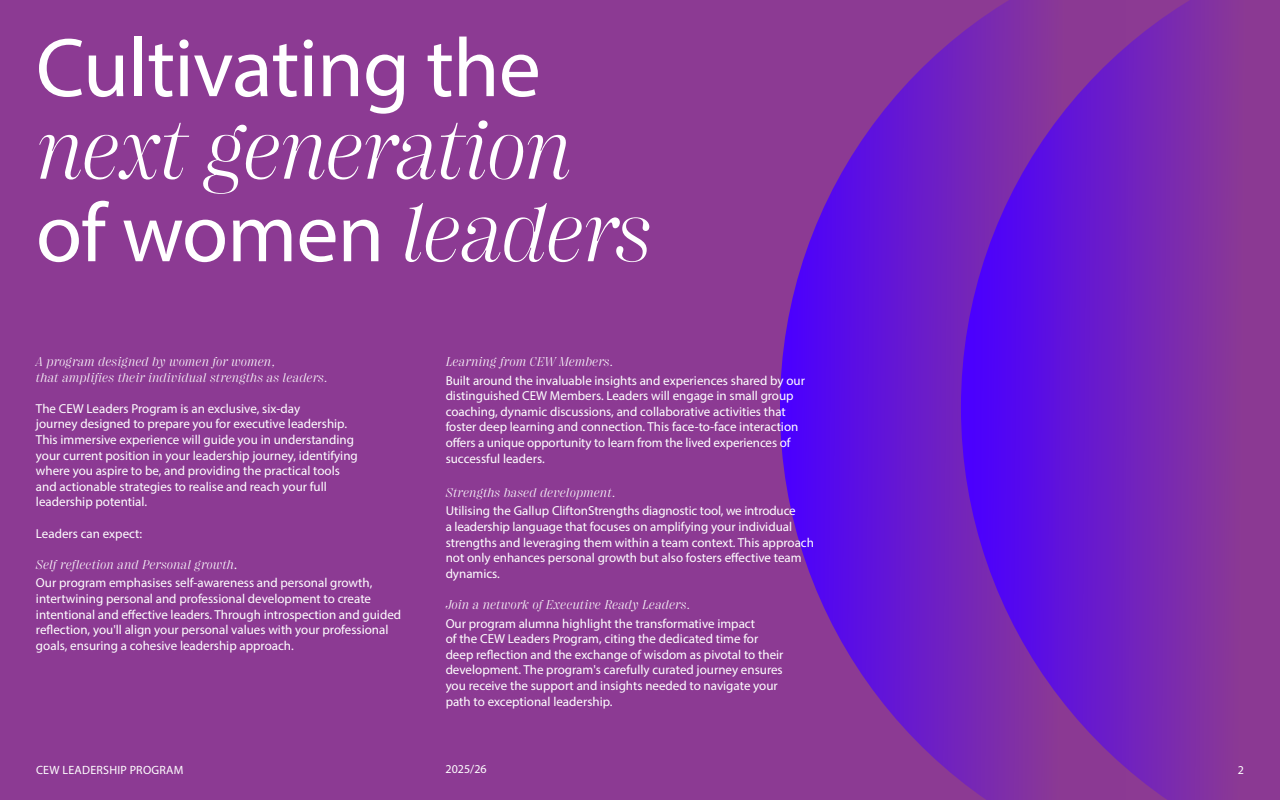
<style>
.page{position:relative;width:1280px;height:800px;background:#8c3a93}
.page>*{position:absolute;margin:0;border:0;box-sizing:border-box;transform-origin:0 0}
.t1{font:84px "Myriad Pro";letter-spacing:-.01em;color:#fff}
.t2{font:italic 300 84px "PP Right Didone";letter-spacing:-.03em;color:#fff}
.t3{font:13px/15.6px "Myriad Pro";color:#fff}
.t4{font:italic 300 13px/15.6px "PP Right Didone";color:#fff}
.t5{font:12px "Myriad Pro";letter-spacing:.02em;color:#fff}
.s1{font-family:"PP Right Didone";font-weight:300;font-style:italic}
.s2{font-family:"Myriad Pro";font-weight:400;font-style:normal}
</style>
<div class="page">
<svg style="left:780px;top:34px;width:181px;height:747px"></svg>
<svg style="left:961px;top:0;width:259px;height:800px"></svg>
<h1 class="t1" style="left:36px;top:16px;width:506px">Cultivating the</h1>
<h1 class="t2" style="left:36px;top:104px;width:538px">next generation</h1>
<h1 class="t1" style="left:36px;top:181px;width:619px">of women <span class="s1">leaders</span></h1>
<p class="t4" style="left:36px;top:354px;width:294px">A program designed by women for women,<br>that amplifies their individual strengths as leaders.</p>
<p class="t3" style="left:36px;top:401px;width:323px">The CEW Leaders Program is an exclusive, six-day<br>journey designed to prepare you for executive leadership.<br>This immersive experience will guide you in understanding your current position in your leadership journey, identifying where you aspire to be, and providing the practical tools and actionable strategies to realise and reach your full leadership potential.</p>
<p class="t3" style="left:36px;top:525px;width:108px">Leaders can expect:</p>
<p class="t4" style="left:36px;top:557px;width:202px">Self reflection and Personal growth<span class="s2">.</span></p>
<p class="t3" style="left:36px;top:575px;width:367px">Our program emphasises self-awareness and personal growth, intertwining personal and professional development to create intentional and effective leaders. Through introspection and guided reflection, you'll align your personal values with your professional goals, ensuring a cohesive leadership approach.</p>
<p class="t4" style="left:446px;top:354px;width:170px">Learning from CEW Members.</p>
<p class="t3" style="left:446px;top:372px;width:361px">Built around the invaluable insights and experiences shared by our distinguished CEW Members. Leaders will engage in small group coaching, dynamic discussions, and collaborative activities that foster deep learning and connection. This face-to-face interaction offers a unique opportunity to learn from the lived experiences of successful leaders.</p>
<p class="t4" style="left:446px;top:485px;width:172px">Strengths based development.</p>
<p class="t3" style="left:446px;top:503px;width:370px">Utilising the Gallup CliftonStrengths diagnostic tool, we introduce<br>a leadership language that focuses on amplifying your individual strengths and leveraging them within a team context. This approach not only enhances personal growth but also fosters effective team dynamics.</p>
<p class="t4" style="left:446px;top:597px;width:247px">Join a network of Executive Ready Leaders.</p>
<p class="t3" style="left:446px;top:615px;width:339px">Our program alumna highlight the transformative impact<br>of the CEW Leaders Program, citing the dedicated time for deep reflection and the exchange of wisdom as pivotal to their development. The program's carefully curated journey ensures you receive the support and insights needed to navigate your path to exceptional leadership.</p>
<p class="t5" style="left:36px;top:762px;width:149px">CEW LEADERSHIP PROGRAM</p>
<p class="t5" style="left:446px;top:762px;width:43px">2025/26</p>
<p class="t5" style="left:1238px;top:762px;width:8px">2</p>
<p class="t5" style="left:464px;top:762px;width:8px">4</p>
</div>
